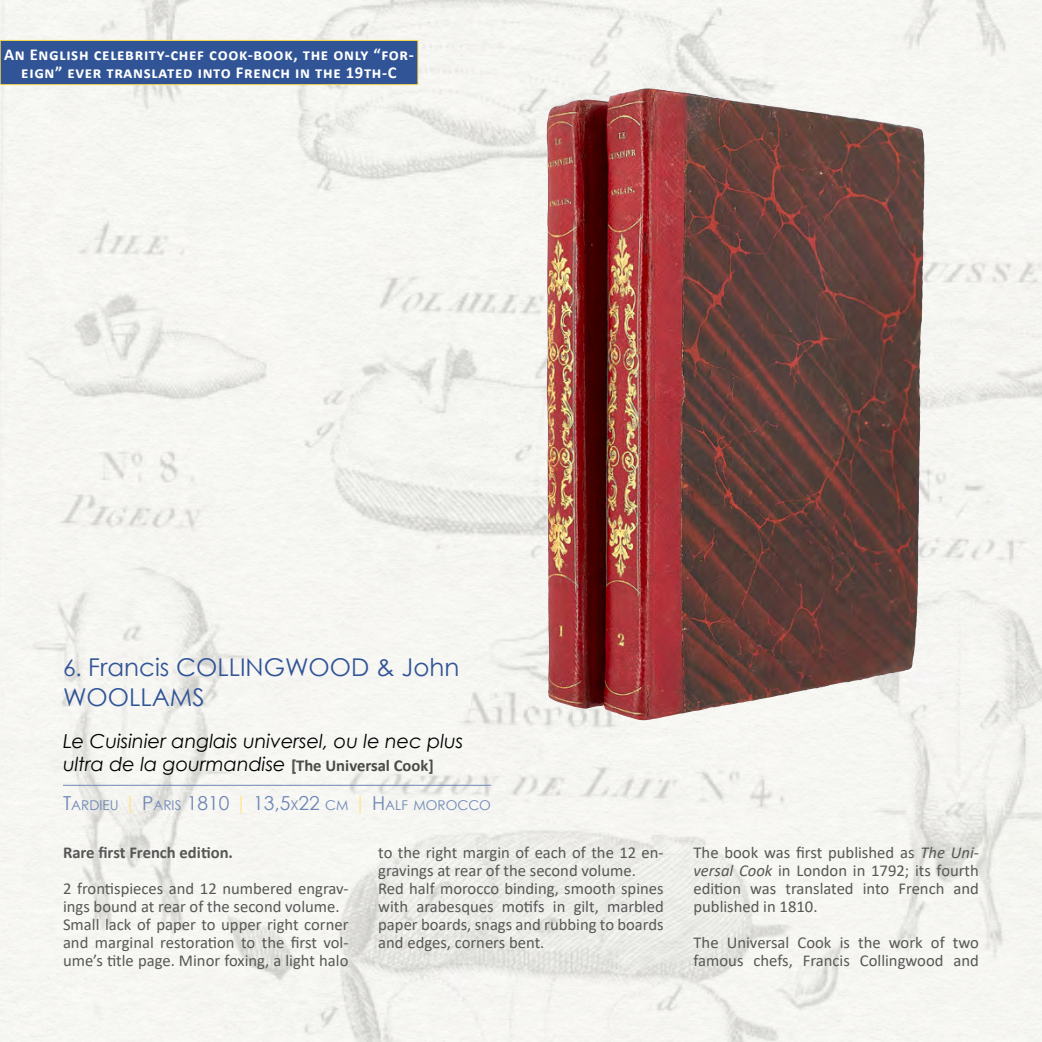
<style>
.page{position:relative;width:1042px;height:1042px;background:#fff}
.page>*{position:absolute;margin:0;border:0;box-sizing:border-box;transform-origin:0 0}
.t1{font:24.5px/29.4px "Century Gothic";color:#305496}
.titreGPA15{font:italic 19.25px/22.8px "Century Gothic";color:#000}
.longuGPA15{font:16.62px/18px "Calibri";color:#575756}
.Etiq_Firsts{font:700 16.62px/18px "Calibri";letter-spacing:.04em;color:#fff;text-align:center}
.longuGPA15-2{font:700 16.62px "Calibri";color:#575756}
.courte_GPA15{font:13.47px "Century Gothic";color:#6e87b6}
.s1{font-size:22.75px}
.s2{font-weight:700;font-style:normal;font-size:15.75px;color:#575756}
.s3{font-family:"Calibri";font-weight:700;font-style:normal;font-size:16.62px;color:#4a4a49}
.s4{font-size:19.25px}
.s5{font-size:19.25px;color:#ffe68c}
.s6{font-style:italic}
</style>
<div class="page">
<img style="left:0;top:0;width:1042px;height:1042px">
<hr style="left:63px;top:785px;width:428px;height:1px;background:#6e87b6">
<img style="left:546px;top:88px;width:100px;height:627px">
<div style="left:0;top:40px;width:418px;height:45px;background:#305496"></div>
<div style="left:0;top:40px;width:418px;height:45px;border:1px solid #ffdb4a"></div>
<p class="Etiq_Firsts" style="left:4px;top:45px;width:411px">An English celebrity-chef cook-book, the only “for&shy;eign” ever translated into French in the 19th-C</p>
<p class="t1" style="left:63px;top:652px;width:398px"><span class="s1">6.</span> Francis COLLINGWOOD &amp; John<br>WOOLLAMS</p>
<p class="titreGPA15" style="left:63px;top:730px;width:402px">Le Cuisinier anglais universel, ou le nec plus ultra de la gourmandise <span class="s2">[</span><span class="s3">The Universal Cook]</span></p>
<p class="courte_GPA15" style="left:63px;top:796px;width:429px"><span class="s4">T</span>ARDIEU <span class="s5">|</span> <span class="s4">P</span>ARIS <span class="s4">1810</span> <span class="s5">|</span> <span class="s4">13,5</span>X<span class="s4">22</span> CM <span class="s5">|</span> <span class="s4">H</span> ALF MOROCCO</p>
<p class="longuGPA15-2" style="left:63px;top:840px;width:171px">Rare first French edition.</p>
<p class="longuGPA15" style="left:63px;top:879px;width:287px">2 frontispieces and 12 numbered engrav&shy;ings bound at rear of the second volume.</p>
<p class="longuGPA15" style="left:63px;top:915px;width:287px;text-align:justify">Small lack of paper to upper right corner and marginal restoration to the first vol&shy;ume’s title page. Minor foxing, a light halo</p>
<p class="longuGPA15" style="left:378px;top:843px;width:287px">to the right margin of each of the 12 en&shy;gravings at rear of the second volume.</p>
<p class="longuGPA15" style="left:378px;top:879px;width:287px;text-align:justify">Red half morocco binding, smooth spines with arabesques motifs in gilt, marbled paper boards, snags and rubbing to boards and edges, corners bent.</p>
<p class="longuGPA15" style="left:693px;top:843px;width:287px;text-align:justify">The book was first published as <span class="s6">The Uni&shy;versal Cook</span> in London in 1792; its fourth edition was translated into French and published in 1810.</p>
<p class="longuGPA15" style="left:693px;top:932px;width:287px">The Universal Cook is the work of two famous chefs, Francis Collingwood and</p>
</div>
